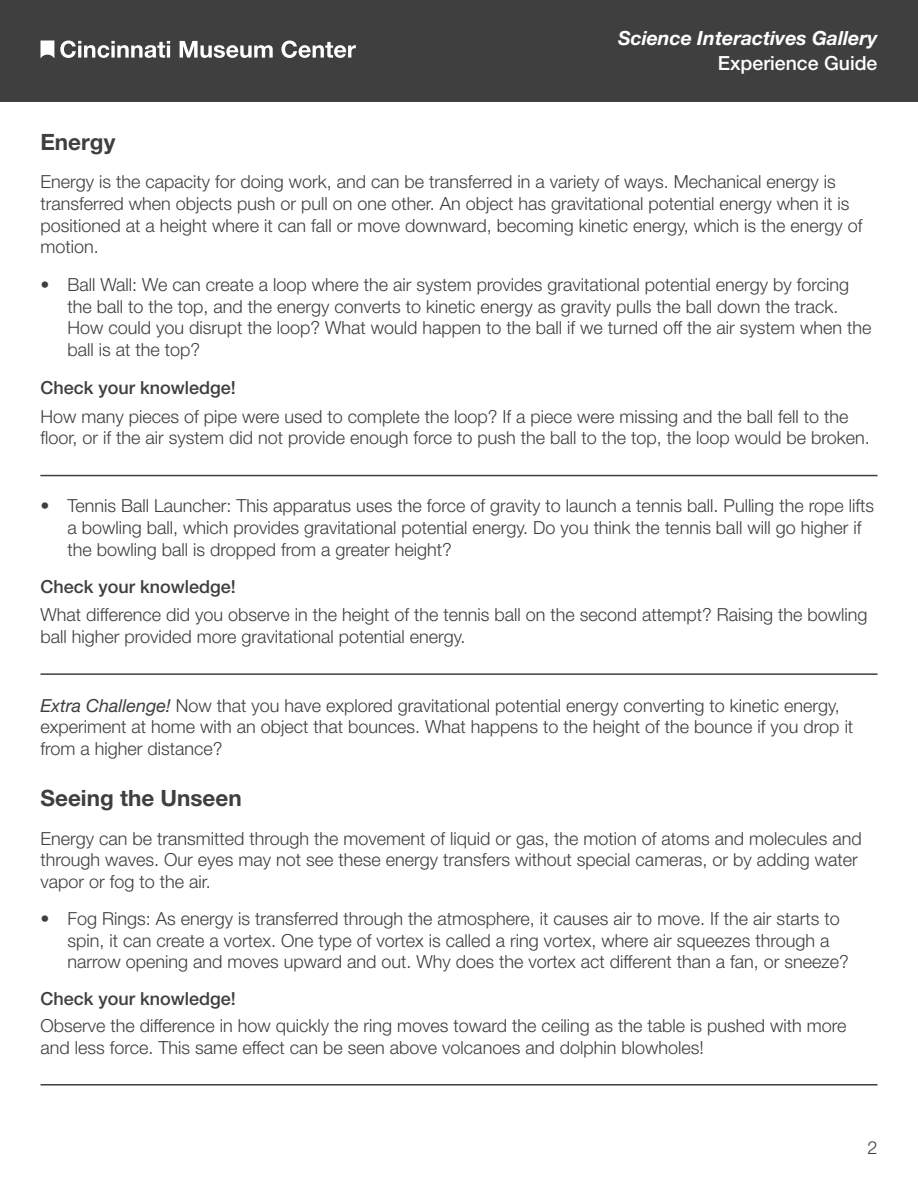
<style>
.page{position:relative;width:918px;height:1188px;background:#fff}
.page>*{position:absolute;margin:0;border:0;box-sizing:border-box;transform-origin:0 0}
.t1{font:700 22.5px "Helvetica Neue LT Std";color:#3f3f3f}
.t2{font:italic 700 19.5px "Helvetica Neue LT Std";color:#fff}
.t3{font:500 19.5px "Helvetica Neue LT Std";color:#fff}
.t4{font:300 18px/21.6px "Helvetica Neue LT Std";color:#3f3f3f}
.t5{font:500 18px "Helvetica Neue LT Std";color:#3f3f3f}
.s1{font-weight:400;font-style:italic}
</style>
<div class="page">
<div style="left:0;top:0;width:918px;height:102px;background:#3f3f3f"></div>
<svg style="left:41px;top:40px;width:13px;height:18px"></svg>
<svg style="left:60px;top:40px;width:110px;height:18px"></svg>
<svg style="left:180px;top:41px;width:93px;height:17px"></svg>
<svg style="left:281px;top:40px;width:75px;height:18px"></svg>
<hr style="left:40px;top:475px;width:837px;height:1px;background:#3f3f3f">
<hr style="left:40px;top:673px;width:838px;height:2px;background:#3f3f3f">
<hr style="left:40px;top:1084px;width:838px;height:2px;background:#3f3f3f">
<p class="t1" style="left:40px;top:128px;width:77px">Energy</p>
<p class="t2" style="left:618px;top:26px;width:261px">Science Interactives Gallery</p>
<p class="t3" style="left:718px;top:51px;width:161px">Experience Guide</p>
<p class="t4" style="left:40px;top:171px;width:824px">Energy is the capacity for doing work, and can be transferred in a variety of ways. Mechanical energy is transferred when objects push or pull on one other. An object has gravitational potential energy when it is positioned at a height where it can fall or move downward, becoming kinetic energy, which is the energy of motion.</p>
<p class="t4" style="left:67px;top:274px;width:806px;text-indent:-27px">• Ball Wall: We can create a loop where the air system provides gravitational potential energy by forcing the ball to the top, and the energy converts to kinetic energy as gravity pulls the ball down the track.<br>How could you disrupt the loop? What would happen to the ball if we turned off the air system when the ball is at the top?</p>
<p class="t5" style="left:40px;top:377px;width:197px">Check your knowledge!</p>
<p class="t4" style="left:40px;top:405px;width:831px">How many pieces of pipe were used to complete the loop? If a piece were missing and the ball fell to the floor, or if the air system did not provide enough force to push the ball to the top, the loop would be broken.</p>
<p class="t4" style="left:68px;top:495px;width:808px;text-indent:-27px">• Tennis Ball Launcher: This apparatus uses the force of gravity to launch a tennis ball. Pulling the rope lifts a bowling ball, which provides gravitational potential energy. Do you think the tennis ball will go higher if the bowling ball is dropped from a greater height?</p>
<p class="t5" style="left:40px;top:576px;width:197px">Check your knowledge!</p>
<p class="t4" style="left:40px;top:604px;width:829px">What difference did you observe in the height of the tennis ball on the second attempt? Raising the bowling ball higher provided more gravitational potential energy.</p>
<p class="t4" style="left:40px;top:694px;width:814px"><span class="s1">Extra Challenge!</span> Now that you have explored gravitational potential energy converting to kinetic energy, experiment at home with an object that bounces. What happens to the height of the bounce if you drop it from a higher distance?</p>
<p class="t1" style="left:40px;top:784px;width:203px">Seeing the Unseen</p>
<p class="t4" style="left:40px;top:827px;width:823px">Energy can be transmitted through the movement of liquid or gas, the motion of atoms and molecules and through waves. Our eyes may not see these energy transfers without special cameras, or by adding water vapor or fog to the air.</p>
<p class="t4" style="left:68px;top:907px;width:783px;text-indent:-27px">• Fog Rings: As energy is transferred through the atmosphere, it causes air to move. If the air starts to spin, it can create a vortex. One type of vortex is called a ring vortex, where air squeezes through a narrow opening and moves upward and out. Why does the vortex act different than a fan, or sneeze?</p>
<p class="t5" style="left:40px;top:988px;width:197px">Check your knowledge!</p>
<p class="t4" style="left:40px;top:1015px;width:807px">Observe the difference in how quickly the ring moves toward the ceiling as the table is pushed with more and less force. This same effect can be seen above volcanoes and dolphin blowholes!</p>
<p class="t4" style="left:867px;top:1136px;width:12px">2</p>
</div>
